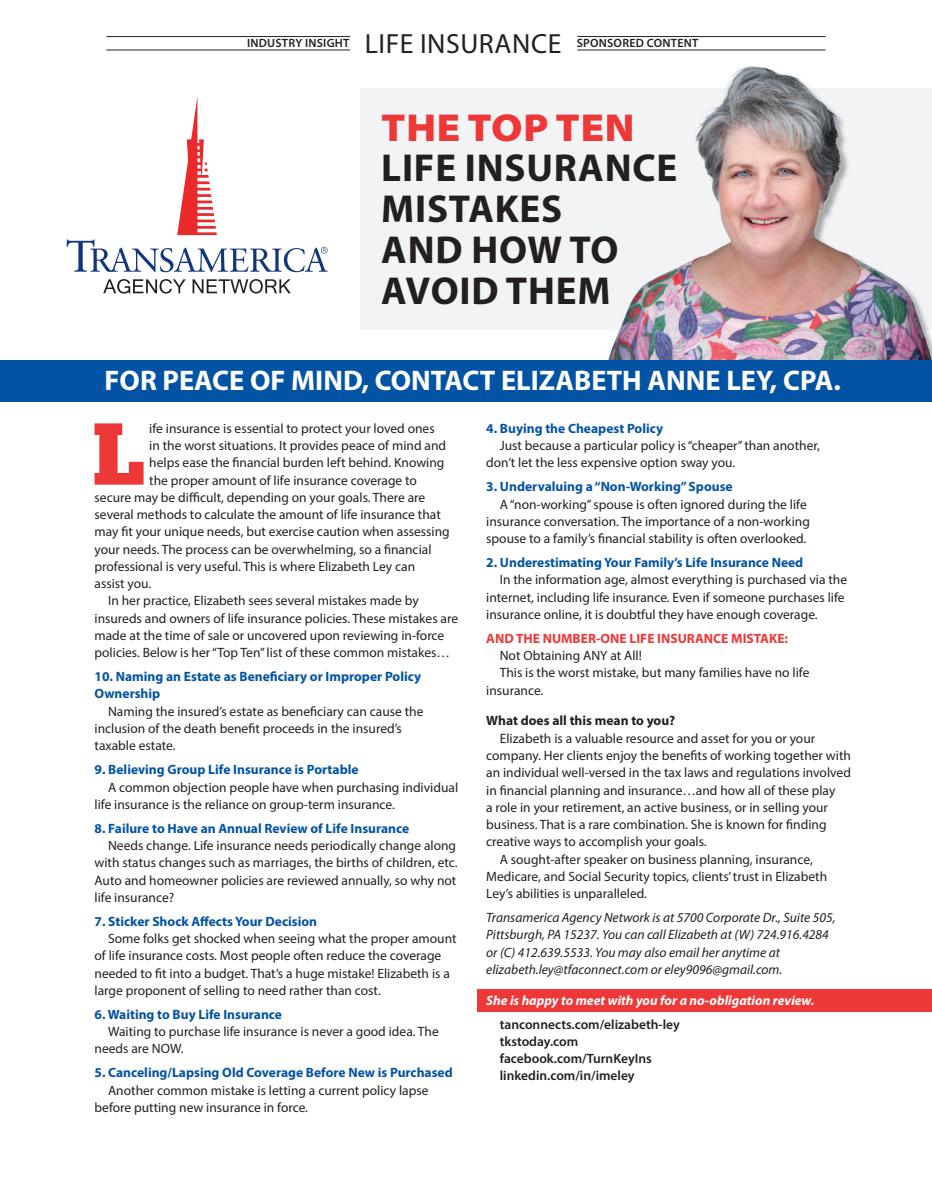
<style>
.page{position:relative;width:932px;height:1202px;background:#fff}
.page>*{position:absolute;margin:0;border:0;box-sizing:border-box;transform-origin:0 0}
.t1{font:87.6px "Chunk Five Ex";color:#ee3838}
.t2{font:700 39px/41px "Myriad Pro";letter-spacing:.02em;color:#231f20}
.t3{font:900 semi-expanded 39px "Myriad Pro";letter-spacing:.02em;color:#ee3838}
.t4{font:700 28.5px "Myriad Pro";color:#fff}
.t5{font:27.75px "Myriad Pro";letter-spacing:.02em;color:#231f20}
.t6{font:13.5px/17.2px "Myriad Pro";color:#231f20}
.t7{font:700 13.5px/17.2px "Myriad Pro";color:#0353a5}
.t8{font:italic 13.5px/17.2px "Myriad Pro";color:#231f20}
.t9{font:600 13.5px/17.2px "Myriad Pro";color:#231f20}
.t10{font:italic 700 13.5px "Myriad Pro";color:#fff}
.t11{font:700 13.5px "Myriad Pro";color:#ee3838}
.t12{font:700 13.5px "Myriad Pro";color:#231f20}
.t13{font:600 12px "Myriad Pro";letter-spacing:.02em;color:#231f20}
</style>
<div class="page">
<div style="left:360px;top:88px;width:572px;height:242px;background:#f2f3f4"></div>
<div style="left:477px;top:989px;width:455px;height:23px;background:#ee3838"></div>
<hr style="left:577px;top:50px;width:248px;height:1px;background:#231f20">
<hr style="left:106px;top:50px;width:244px;height:1px;background:#231f20">
<hr style="left:577px;top:36px;width:248px;height:1px;background:#231f20">
<hr style="left:106px;top:36px;width:244px;height:1px;background:#231f20">
<svg style="left:66px;top:96px;width:261px;height:176px"></svg>
<svg style="left:103px;top:279px;width:83px;height:14px"></svg>
<svg style="left:192px;top:279px;width:99px;height:14px"></svg>
<img style="left:608px;top:66px;width:324px;height:294px">
<div style="left:0;top:360px;width:932px;height:41px;background:#0353a5"></div>
<p class="t13" style="left:247px;top:36px;width:104px">INDUSTRY INSIGHT</p>
<h3 class="t5" style="left:365px;top:26px;width:198px">LIFE INSURANCE</h3>
<p class="t13" style="left:576px;top:36px;width:123px">SPONSORED CONTENT</p>
<h2 class="t3" style="left:381px;top:101px;width:255px">THE TOP TEN</h2>
<h2 class="t2" style="left:381px;top:147px;width:297px">LIFE INSURANCE<br>MISTAKES<br>AND HOW TO<br>AVOID THEM</h2>
<h3 class="t4" style="left:105px;top:362px;width:737px">FOR PEACE OF MIND, CONTACT ELIZABETH ANNE LEY, CPA.</h3>
<h1 class="t1" style="left:92px;top:388px;width:55px">L</h1>
<p class="t6" style="left:149px;top:419px;width:287px">ife insurance is essential to protect your loved ones</p>
<p class="t6" style="left:149px;top:437px;width:298px">in the worst situations. It provides peace of mind and</p>
<p class="t6" style="left:149px;top:454px;width:297px">helps ease the financial burden left behind. Knowing</p>
<p class="t6" style="left:149px;top:471px;width:269px">the proper amount of life insurance coverage to</p>
<p class="t6" style="left:94px;top:488px;width:332px">secure may be difficult, depending on your goals. There are</p>
<p class="t6" style="left:94px;top:506px;width:348px">several methods to calculate the amount of life insurance that</p>
<p class="t6" style="left:94px;top:523px;width:357px">may fit your unique needs, but exercise caution when assessing</p>
<p class="t6" style="left:94px;top:540px;width:338px">your needs. The process can be overwhelming, so a financial</p>
<p class="t6" style="left:94px;top:557px;width:322px">professional is very useful. This is where Elizabeth Ley can</p>
<p class="t6" style="left:94px;top:575px;width:58px">assist you.</p>
<p class="t6" style="left:108px;top:592px;width:312px">In her practice, Elizabeth sees several mistakes made by</p>
<p class="t6" style="left:94px;top:609px;width:365px">insureds and owners of life insurance policies. These mistakes are</p>
<p class="t6" style="left:94px;top:626px;width:351px">made at the time of sale or uncovered upon reviewing in-force</p>
<p class="t6" style="left:94px;top:644px;width:357px">policies. Below is her “Top Ten” list of these common mistakes…</p>
<p class="t7" style="left:94px;top:667px;width:328px">10. Naming an Estate as Beneficiary or Improper Policy<br>Ownership</p>
<p class="t6" style="left:94px;top:702px;width:330px;text-indent:14px">Naming the insured’s estate as beneficiary can cause the inclusion of the death benefit proceeds in the insured’s taxable estate.</p>
<p class="t7" style="left:94px;top:760px;width:265px">9. Believing Group Life Insurance is Portable</p>
<p class="t6" style="left:94px;top:778px;width:365px;text-indent:14px">A common objection people have when purchasing individual life insurance is the reliance on group-term insurance.</p>
<p class="t7" style="left:94px;top:819px;width:316px">8. Failure to Have an Annual Review of Life Insurance</p>
<p class="t6" style="left:94px;top:836px;width:364px;text-align:justify;text-indent:14px">Needs change. Life insurance needs periodically change along with status changes such as marriages, the births of children, etc.<br>Auto and homeowner policies are reviewed annually, so why not life insurance?</p>
<p class="t7" style="left:94px;top:912px;width:224px">7. Sticker Shock Affects Your Decision</p>
<p class="t6" style="left:94px;top:929px;width:363px;text-indent:14px">Some folks get shocked when seeing what the proper amount of life insurance costs. Most people often reduce the coverage needed to fit into a budget. That’s a huge mistake! Elizabeth is a large proponent of selling to need rather than cost.</p>
<p class="t7" style="left:94px;top:1005px;width:189px">6. Waiting to Buy Life Insurance</p>
<p class="t6" style="left:94px;top:1022px;width:346px;text-indent:14px">Waiting to purchase life insurance is never a good idea. The needs are NOW.</p>
<p class="t7" style="left:94px;top:1063px;width:360px">5. Canceling/Lapsing Old Coverage Before New is Purchased</p>
<p class="t6" style="left:94px;top:1081px;width:335px;text-indent:14px">Another common mistake is letting a current policy lapse before putting new insurance in force.</p>
<p class="t7" style="left:486px;top:419px;width:178px">4. Buying the Cheapest Policy</p>
<p class="t6" style="left:486px;top:437px;width:335px;text-indent:14px">Just because a particular policy is “cheaper” than another, don’t let the less expensive option sway you.</p>
<p class="t7" style="left:486px;top:478px;width:248px">3. Undervaluing a “Non-Working” Spouse</p>
<p class="t6" style="left:486px;top:495px;width:325px;text-indent:14px">A “non-working” spouse is often ignored during the life insurance conversation. The importance of a non-working spouse to a family’s financial stability is often overlooked.</p>
<p class="t7" style="left:486px;top:553px;width:318px">2. Underestimating Your Family’s Life Insurance Need</p>
<p class="t6" style="left:486px;top:571px;width:362px;text-indent:14px">In the information age, almost everything is purchased via the internet, including life insurance. Even if someone purchases life insurance online, it is doubtful they have enough coverage.</p>
<p class="t11" style="left:486px;top:629px;width:303px">AND THE NUMBER-ONE LIFE INSURANCE MISTAKE:</p>
<p class="t6" style="left:500px;top:647px;width:143px">Not Obtaining ANY at All!</p>
<p class="t6" style="left:500px;top:664px;width:311px">This is the worst mistake, but many families have no life</p>
<p class="t6" style="left:486px;top:681px;width:59px">insurance.</p>
<p class="t12" style="left:486px;top:712px;width:190px">What does all this mean to you?</p>
<p class="t6" style="left:500px;top:729px;width:317px">Elizabeth is a valuable resource and asset for you or your</p>
<p class="t6" style="left:486px;top:746px;width:366px">company. Her clients enjoy the benefits of working together with</p>
<p class="t6" style="left:486px;top:764px;width:366px">an individual well-versed in the tax laws and regulations involved</p>
<p class="t6" style="left:486px;top:781px;width:350px">in financial planning and insurance…and how all of these play</p>
<p class="t6" style="left:486px;top:798px;width:343px">a role in your retirement, an active business, or in selling your</p>
<p class="t6" style="left:486px;top:815px;width:342px">business. That is a rare combination. She is known for finding</p>
<p class="t6" style="left:486px;top:833px;width:222px">creative ways to accomplish your goals.</p>
<p class="t6" style="left:500px;top:850px;width:314px">A sought-after speaker on business planning, insurance,</p>
<p class="t6" style="left:486px;top:867px;width:342px">Medicare, and Social Security topics, clients’ trust in Elizabeth</p>
<p class="t6" style="left:486px;top:884px;width:162px">Ley’s abilities is unparalleled.</p>
<p class="t8" style="left:486px;top:908px;width:351px">Transamerica Agency Network is at 5700 Corporate Dr., Suite 505, Pittsburgh, PA 15237. You can call Elizabeth at (W) 724.916.4284 or (C) 412.639.5533. You may also email her anytime at elizabeth.ley@tfaconnect.com or eley9096@gmail.com.</p>
<p class="t10" style="left:486px;top:991px;width:330px">She is happy to meet with you for a no-obligation review.</p>
<p class="t9" style="left:500px;top:1015px;width:182px">tanconnects.com/elizabeth-ley tkstoday.com facebook.com/TurnKeyIns linkedin.com/in/imeley</p>
</div>
